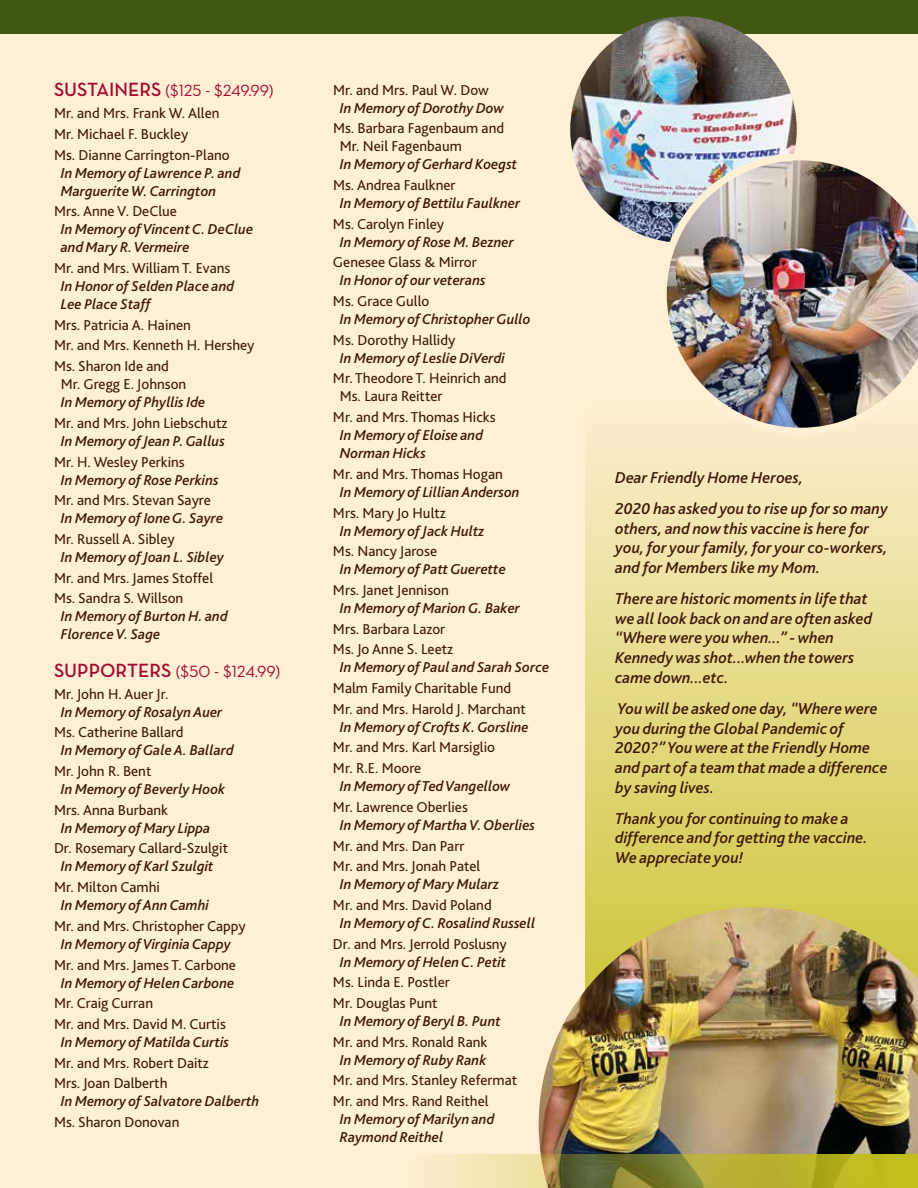
<style>
.page{position:relative;width:918px;height:1188px;background:#ffefd5}
.page>*{position:absolute;margin:0;border:0;box-sizing:border-box;transform-origin:0 0}
.t1{font:italic 500 16.5px/19.8px "Bliss 2";color:#3e1707}
.t2{font:16.5px "Neutraface Text";letter-spacing:-.005em;color:#a00c30}
.t3{font:15px/20.7px "Bliss 2";color:#3e1707}
.t4{font:italic 500 15px/18px "Bliss 2";color:#3e1707}
.s1{font-weight:600;font-size:19.5px}
</style>
<div class="page">
<svg style="left:585px;top:430px;width:333px;height:477px;background:#e7db8d"></svg>
<img style="left:539px;top:907px;width:379px;height:247px">
<svg style="left:430px;top:1154px;width:488px;height:34px;background:#b1ab4c"></svg>
<div style="left:0;top:0;width:918px;height:34px;background:#415813"></div>
<img style="left:570px;top:16px;width:227px;height:227px;border-radius:113px">
<img style="left:660px;top:153px;width:258px;height:282px">
<p class="t2" style="left:54px;top:80px;width:221px"><span class="s1">SUSTAINERS</span> ($125 - $249.99)</p>
<p class="t3" style="left:54px;top:103px;width:177px">Mr. and Mrs. Frank W. Allen<br>Mr. Michael F. Buckley<br>Ms. Dianne Carrington-Plano</p>
<p class="t4" style="left:61px;top:164px;width:181px">In Memory of Lawrence P. and<br>Marguerite W. Carrington</p>
<p class="t3" style="left:54px;top:201px;width:125px">Mrs. Anne V. DeClue</p>
<p class="t4" style="left:61px;top:220px;width:194px">In Memory of Vincent C. DeClue and Mary R. Vermeire</p>
<p class="t3" style="left:54px;top:257px;width:178px">Mr. and Mrs. William T. Evans</p>
<p class="t4" style="left:61px;top:277px;width:175px">In Honor of Selden Place and<br>Lee Place Staff</p>
<p class="t3" style="left:54px;top:314px;width:202px">Mrs. Patricia A. Hainen<br>Mr. and Mrs. Kenneth H. Hershey<br>Ms. Sharon Ide and</p>
<p class="t3" style="left:61px;top:373px;width:127px">Mr. Gregg E. Johnson</p>
<p class="t4" style="left:61px;top:393px;width:146px">In Memory of Phyllis Ide</p>
<p class="t3" style="left:54px;top:412px;width:175px">Mr. and Mrs. John Liebschutz</p>
<p class="t4" style="left:61px;top:432px;width:166px">In Memory of Jean P. Gallus</p>
<p class="t3" style="left:54px;top:451px;width:132px">Mr. H. Wesley Perkins</p>
<p class="t4" style="left:61px;top:470px;width:159px">In Memory of Rose Perkins</p>
<p class="t3" style="left:54px;top:490px;width:158px">Mr. and Mrs. Stevan Sayre</p>
<p class="t4" style="left:61px;top:509px;width:164px">In Memory of Ione G. Sayre</p>
<p class="t3" style="left:54px;top:528px;width:122px">Mr. Russell A. Sibley</p>
<p class="t4" style="left:61px;top:548px;width:165px">In Memory of Joan L. Sibley</p>
<p class="t3" style="left:54px;top:567px;width:161px">Mr. and Mrs. James Stoffel<br>Ms. Sandra S. Willson</p>
<p class="t4" style="left:61px;top:607px;width:168px">In Memory of Burton H. and<br>Florence V. Sage</p>
<p class="t2" style="left:54px;top:661px;width:228px"><span class="s1">SUPPORTERS</span> ($50 - $124.99)</p>
<p class="t3" style="left:54px;top:683px;width:116px">Mr. John H. Auer Jr.</p>
<p class="t4" style="left:61px;top:703px;width:163px">In Memory of Rosalyn Auer</p>
<p class="t3" style="left:54px;top:722px;width:131px">Ms. Catherine Ballard</p>
<p class="t4" style="left:61px;top:741px;width:175px">In Memory of Gale A. Ballard</p>
<p class="t3" style="left:54px;top:760px;width:99px">Mr. John R. Bent</p>
<p class="t4" style="left:61px;top:780px;width:166px">In Memory of Beverly Hook</p>
<p class="t3" style="left:54px;top:799px;width:116px">Mrs. Anna Burbank</p>
<p class="t4" style="left:61px;top:819px;width:151px">In Memory of Mary Lippa</p>
<p class="t3" style="left:54px;top:838px;width:176px">Dr. Rosemary Callard-Szulgit</p>
<p class="t4" style="left:61px;top:857px;width:154px">In Memory of Karl Szulgit</p>
<p class="t3" style="left:54px;top:876px;width:107px">Mr. Milton Camhi</p>
<p class="t4" style="left:61px;top:896px;width:150px">In Memory of Ann Camhi</p>
<p class="t3" style="left:54px;top:915px;width:193px">Mr. and Mrs. Christopher Cappy</p>
<p class="t4" style="left:61px;top:935px;width:172px">In Memory of Virginia Cappy</p>
<p class="t3" style="left:54px;top:954px;width:184px">Mr. and Mrs. James T. Carbone</p>
<p class="t4" style="left:61px;top:973px;width:175px">In Memory of Helen Carbone</p>
<p class="t3" style="left:54px;top:993px;width:173px">Mr. Craig Curran<br>Mr. and Mrs. David M. Curtis</p>
<p class="t4" style="left:61px;top:1033px;width:170px">In Memory of Matilda Curtis</p>
<p class="t3" style="left:54px;top:1052px;width:156px">Mr. and Mrs. Robert Daitz<br>Mrs. Joan Dalberth</p>
<p class="t4" style="left:61px;top:1092px;width:200px">In Memory of Salvatore Dalberth</p>
<p class="t3" style="left:54px;top:1111px;width:127px">Ms. Sharon Donovan</p>
<p class="t3" style="left:333px;top:79px;width:157px">Mr. and Mrs. Paul W. Dow</p>
<p class="t4" style="left:340px;top:98px;width:166px">In Memory of Dorothy Dow</p>
<p class="t3" style="left:340px;top:119px;width:166px;line-height:18px;text-indent:-7px">Ms. Barbara Fagenbaum and<br>Mr. Neil Fagenbaum</p>
<p class="t4" style="left:340px;top:155px;width:179px">In Memory of Gerhard Koegst</p>
<p class="t3" style="left:333px;top:174px;width:124px">Ms. Andrea Faulkner</p>
<p class="t4" style="left:340px;top:194px;width:182px">In Memory of Bettilu Faulkner</p>
<p class="t3" style="left:333px;top:213px;width:113px">Ms. Carolyn Finley</p>
<p class="t4" style="left:340px;top:233px;width:176px">In Memory of Rose M. Bezner</p>
<p class="t3" style="left:333px;top:252px;width:145px">Genesee Glass &amp; Mirror</p>
<p class="t4" style="left:340px;top:271px;width:148px">In Honor of our veterans</p>
<p class="t3" style="left:333px;top:290px;width:98px">Ms. Grace Gullo</p>
<p class="t4" style="left:340px;top:310px;width:192px">In Memory of Christopher Gullo</p>
<p class="t3" style="left:333px;top:329px;width:124px">Ms. Dorothy Hallidy</p>
<p class="t4" style="left:340px;top:349px;width:167px">In Memory of Leslie DiVerdi</p>
<p class="t3" style="left:340px;top:369px;width:168px;line-height:18px;text-indent:-7px">Mr. Theodore T. Heinrich and<br>Ms. Laura Reitter</p>
<p class="t3" style="left:333px;top:406px;width:164px">Mr. and Mrs. Thomas Hicks</p>
<p class="t4" style="left:340px;top:426px;width:145px">In Memory of Eloise and<br>Norman Hicks</p>
<p class="t3" style="left:333px;top:463px;width:171px">Mr. and Mrs. Thomas Hogan</p>
<p class="t4" style="left:340px;top:483px;width:181px">In Memory of Lillian Anderson</p>
<p class="t3" style="left:333px;top:502px;width:114px">Mrs. Mary Jo Hultz</p>
<p class="t4" style="left:340px;top:521px;width:146px">In Memory of Jack Hultz</p>
<p class="t3" style="left:333px;top:541px;width:106px">Ms. Nancy Jarose</p>
<p class="t4" style="left:340px;top:560px;width:168px">In Memory of Patt Guerette</p>
<p class="t3" style="left:333px;top:579px;width:117px">Mrs. Janet Jennison</p>
<p class="t4" style="left:340px;top:599px;width:182px">In Memory of Marion G. Baker</p>
<p class="t3" style="left:333px;top:618px;width:122px">Mrs. Barbara Lazor<br>Ms. Jo Anne S. Leetz</p>
<p class="t4" style="left:340px;top:658px;width:211px">In Memory of Paul and Sarah Sorce</p>
<p class="t3" style="left:333px;top:677px;width:194px">Malm Family Charitable Fund<br>Mr. and Mrs. Harold J. Marchant</p>
<p class="t4" style="left:340px;top:718px;width:191px">In Memory of Crofts K. Gorsline</p>
<p class="t3" style="left:333px;top:737px;width:164px">Mr. and Mrs. Karl Marsiglio<br>Mr. R.E. Moore</p>
<p class="t4" style="left:340px;top:777px;width:172px">In Memory of Ted Vangellow</p>
<p class="t3" style="left:333px;top:796px;width:136px">Mr. Lawrence Oberlies</p>
<p class="t4" style="left:340px;top:816px;width:197px">In Memory of Martha V. Oberlies</p>
<p class="t3" style="left:333px;top:835px;width:149px">Mr. and Mrs. Dan Parr<br>Mr. and Mrs. Jonah Patel</p>
<p class="t4" style="left:340px;top:875px;width:161px">In Memory of Mary Mularz</p>
<p class="t3" style="left:333px;top:894px;width:160px">Mr. and Mrs. David Poland</p>
<p class="t4" style="left:340px;top:914px;width:197px">In Memory of C. Rosalind Russell</p>
<p class="t3" style="left:333px;top:933px;width:175px">Dr. and Mrs. Jerrold Poslusny</p>
<p class="t4" style="left:340px;top:953px;width:168px">In Memory of Helen C. Petit</p>
<p class="t3" style="left:333px;top:972px;width:118px">Ms. Linda E. Postler<br>Mr. Douglas Punt</p>
<p class="t4" style="left:340px;top:1012px;width:163px">In Memory of Beryl B. Punt</p>
<p class="t3" style="left:333px;top:1031px;width:156px">Mr. and Mrs. Ronald Rank</p>
<p class="t4" style="left:340px;top:1051px;width:148px">In Memory of Ruby Rank</p>
<p class="t3" style="left:333px;top:1070px;width:186px">Mr. and Mrs. Stanley Refermat<br>Mr. and Mrs. Rand Reithel</p>
<p class="t4" style="left:340px;top:1110px;width:156px">In Memory of Marilyn and<br>Raymond Reithel</p>
<p class="t1" style="left:615px;top:462px;width:274px;line-height:30.6px">Dear Friendly Home Heroes,<br>2020 has asked you to rise up for so many</p>
<p class="t1" style="left:615px;top:518px;width:274px">others, and now this vaccine is here for you, for your family, for your co-workers, and for Members like my Mom.</p>
<p class="t1" style="left:615px;top:588px;width:259px">There are historic moments in life that we all look back on and are often asked “Where were you when...” - when<br>Kennedy was shot...when the towers came down...etc.</p>
<p class="t1" style="left:615px;top:698px;width:274px">You will be asked one day, “Where were you during the Global Pandemic of<br>2020?” You were at the Friendly Home and part of a team that made a difference by saving lives.</p>
<p class="t1" style="left:615px;top:808px;width:254px">Thank you for continuing to make a difference and for getting the vaccine.<br>We appreciate you!</p>
</div>
